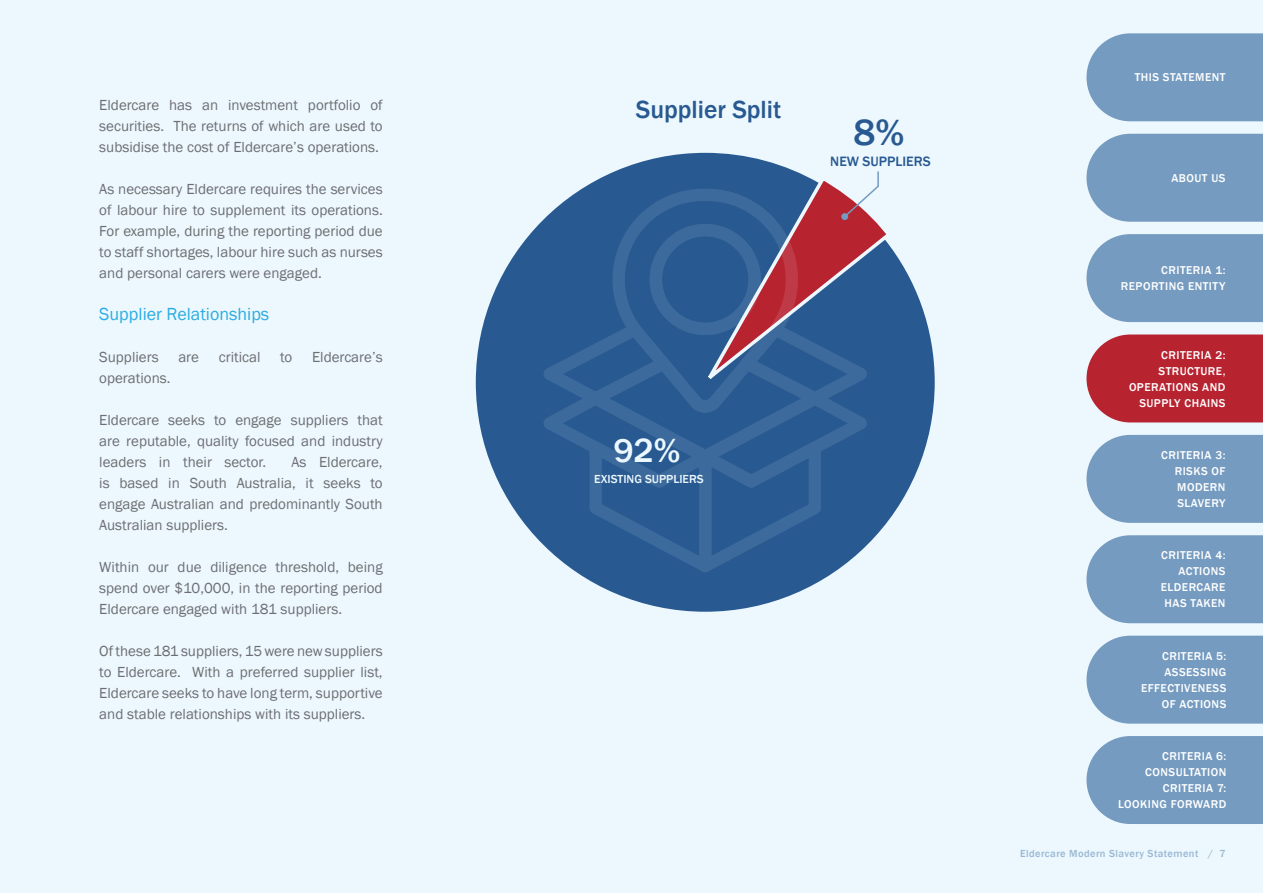
<style>
.page{position:relative;width:1263px;height:893px;background:#ecf8fe}
.page>*{position:absolute;margin:0;border:0;box-sizing:border-box;transform-origin:0 0}
.t1{font:500 37.5px "Franklin Gothic";color:#285990}
.t2{font:500 34.5px "Franklin Gothic";color:#ecf8fe}
.t3{font:500 25.5px "Franklin Gothic";color:#285990}
.t4{font:18px "Franklin Gothic";color:#2cace2}
.t5{font:15px/21px "Franklin Gothic";color:#6d6e71;text-align:justify}
.t6{font:500 13.95px "Franklin Gothic";color:#285990}
.t7{font:500 12px "Franklin Gothic";color:#ecf8fe}
.t8{font:500 11.7px/16px "Franklin Gothic";letter-spacing:.04em;color:#fff;text-align:right}
.t9{font:500 10.5px "Franklin Gothic";letter-spacing:.04em;color:#759bc0}
</style>
<div class="page">
<svg style="left:1086px;top:134px;width:177px;height:88px;background:#7ca1c4"></svg>
<svg style="left:1086px;top:234px;width:177px;height:88px;background:#7ca0c3"></svg>
<svg style="left:1086px;top:33px;width:177px;height:88px;background:#7ca1c4"></svg>
<svg style="left:1086px;top:334px;width:177px;height:88px;background:#bb313d"></svg>
<svg style="left:1086px;top:435px;width:177px;height:88px;background:#7ca0c3"></svg>
<svg style="left:1086px;top:535px;width:177px;height:88px;background:#7ca1c4"></svg>
<svg style="left:1086px;top:636px;width:177px;height:88px;background:#7ca1c4"></svg>
<div style="left:1086px;top:736px;width:177px;height:88px;background:#759bc0"></div>
<svg style="left:476px;top:153px;width:459px;height:459px;background:#93b0cc"></svg>
<svg style="left:543px;top:170px;width:349px;height:402px;background:#406292"></svg>
<p class="t5" style="left:99px;top:95px;width:285px">Eldercare has an investment portfolio of securities. The returns of which are used to subsidise the cost of Eldercare’s operations.</p>
<p class="t5" style="left:99px;top:179px;width:285px">As necessary Eldercare requires the services of labour hire to supplement its operations.<br>For example, during the reporting period due to staff shortages, labour hire such as nurses and personal carers were engaged.</p>
<p class="t4" style="left:99px;top:303px;width:172px">Supplier Relationships</p>
<p class="t5" style="left:99px;top:347px;width:61px">Suppliers</p>
<p class="t5" style="left:178px;top:347px;width:22px">are</p>
<p class="t5" style="left:219px;top:347px;width:43px">critical</p>
<p class="t5" style="left:280px;top:347px;width:14px">to</p>
<p class="t5" style="left:312px;top:347px;width:72px">Eldercare’s</p>
<p class="t5" style="left:99px;top:368px;width:73px">operations.</p>
<p class="t5" style="left:99px;top:410px;width:285px">Eldercare seeks to engage suppliers that are reputable, quality focused and industry leaders in their sector.</p>
<p class="t5" style="left:99px;top:452px;width:285px;text-indent:192px">As Eldercare, is based in South Australia, it seeks to engage Australian and predominantly South Australian suppliers.</p>
<p class="t5" style="left:99px;top:557px;width:285px">Within our due diligence threshold, being spend over $10,000, in the reporting period Eldercare engaged with 181 suppliers.</p>
<p class="t5" style="left:99px;top:641px;width:285px">Of these 181 suppliers, 15 were new suppliers to Eldercare. With a preferred supplier list, Eldercare seeks to have long term, supportive and stable relationships with its suppliers.</p>
<h3 class="t3" style="left:636px;top:94px;width:147px">Supplier Split</h3>
<h1 class="t1" style="left:853px;top:109px;width:52px">8%</h1>
<p class="t6" style="left:830px;top:153px;width:102px">NEW SUPPLIERS</p>
<h2 class="t2" style="left:613px;top:429px;width:69px">92%</h2>
<p class="t7" style="left:594px;top:472px;width:111px">EXISTING SUPPLIERS</p>
<p class="t8" style="left:1135px;top:70px;width:92px">THIS STATEMENT</p>
<p class="t8" style="left:1171px;top:170px;width:56px">ABOUT US</p>
<p class="t8" style="left:1121px;top:262px;width:106px">CRITERIA 1:<br>REPORTING ENTITY</p>
<p class="t8" style="left:1129px;top:347px;width:98px">CRITERIA 2:<br>STRUCTURE,<br>OPERATIONS AND<br>SUPPLY CHAINS</p>
<p class="t8" style="left:1175px;top:447px;width:52px;text-align:justify;text-indent:-13px">CRITERIA 3:<br>RISKS OF MODERN SLAVERY</p>
<p class="t8" style="left:1161px;top:547px;width:66px">CRITERIA 4:<br>ACTIONS<br>ELDERCARE<br>HAS TAKEN</p>
<p class="t8" style="left:1141px;top:648px;width:87px">CRITERIA 5:<br>ASSESSING<br>EFFECTIVENESS<br>OF ACTIONS</p>
<p class="t8" style="left:1118px;top:748px;width:110px">CRITERIA 6:<br>CONSULTATION<br>CRITERIA 7:<br>LOOKING FORWARD</p>
<p class="t9" style="left:1020px;top:847px;width:207px">Eldercare Modern Slavery Statement / 7</p>
</div>
